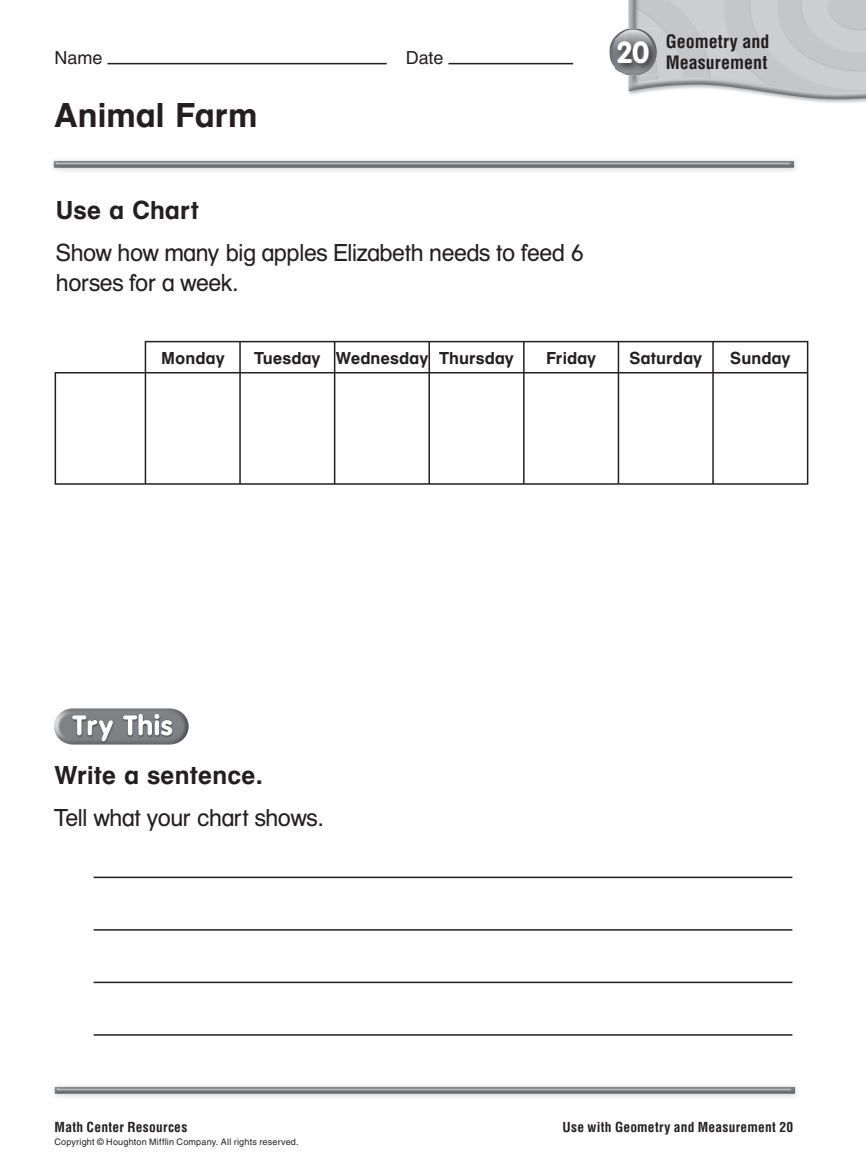
<style>
.page{position:relative;width:866px;height:1176px;background:#fff}
.page>*{position:absolute;margin:0;border:0;box-sizing:border-box;transform-origin:0 0}
.t1{font:36px "HMNJ Helvetica Bld";color:#231f20}
.t2{font:700 30px "VAG Rnd Mod";color:#fff}
.t3{font:27px "HMNJ Helvetica Bld";color:#231f20}
.t4{font:25.5px/30px "HMNJ Helvetica";color:#231f20}
.t5{font:18px "HMNJ Helvetica Bld";letter-spacing:.005em;color:#231f20}
.t6{font:700 condensed 18px/21px "Helvetica";color:#231f20}
.t7{font:18px "Helvetica";letter-spacing:-.005em;color:#231f20}
.t8{font:700 condensed 13.5px "Helvetica";letter-spacing:.02em;color:#231f20}
.t9{font:9px "Helvetica";letter-spacing:.02em;color:#231f20}
</style>
<div class="page">
<hr style="left:107px;top:63px;width:279px;height:1px;background:#231f20">
<hr style="left:448px;top:63px;width:124px;height:1px;background:#231f20">
<img style="left:627px;top:0;width:238px;height:104px">
<img style="left:609px;top:29px;width:46px;height:46px">
<img style="left:54px;top:1086px;width:744px;height:11px">
<img style="left:53px;top:160px;width:744px;height:11px">
<img style="left:614px;top:38px;width:43px;height:34px">
<img style="left:55px;top:708px;width:134px;height:36px">
<hr style="left:94px;top:876px;width:698px;height:2px;background:#231f20">
<hr style="left:94px;top:929px;width:698px;height:1px;background:#231f20">
<hr style="left:94px;top:981px;width:698px;height:2px;background:#231f20">
<hr style="left:94px;top:1034px;width:698px;height:1px;background:#231f20">
<hr style="left:145px;top:341px;width:189px;height:1px;background:#231f20">
<hr style="left:239px;top:342px;width:2px;height:30px;background:#231f20">
<hr style="left:334px;top:341px;width:95px;height:1px;background:#231f20">
<hr style="left:334px;top:342px;width:1px;height:30px;background:#231f20">
<hr style="left:429px;top:341px;width:94px;height:1px;background:#231f20">
<hr style="left:428px;top:342px;width:2px;height:30px;background:#231f20">
<hr style="left:523px;top:341px;width:95px;height:1px;background:#231f20">
<hr style="left:523px;top:342px;width:1px;height:30px;background:#231f20">
<hr style="left:618px;top:341px;width:94px;height:1px;background:#231f20">
<hr style="left:617px;top:342px;width:2px;height:30px;background:#231f20">
<hr style="left:712px;top:341px;width:96px;height:1px;background:#231f20">
<hr style="left:712px;top:342px;width:1px;height:30px;background:#231f20">
<hr style="left:806px;top:342px;width:2px;height:30px;background:#231f20">
<hr style="left:55px;top:373px;width:1px;height:110px;background:#231f20">
<hr style="left:145px;top:372px;width:95px;height:1px;background:#231f20">
<hr style="left:145px;top:373px;width:1px;height:110px;background:#231f20">
<hr style="left:240px;top:372px;width:94px;height:1px;background:#231f20">
<hr style="left:239px;top:373px;width:2px;height:110px;background:#231f20">
<hr style="left:334px;top:372px;width:95px;height:1px;background:#231f20">
<hr style="left:334px;top:373px;width:1px;height:110px;background:#231f20">
<hr style="left:429px;top:372px;width:94px;height:1px;background:#231f20">
<hr style="left:428px;top:373px;width:2px;height:110px;background:#231f20">
<hr style="left:523px;top:372px;width:95px;height:1px;background:#231f20">
<hr style="left:523px;top:373px;width:1px;height:110px;background:#231f20">
<hr style="left:618px;top:372px;width:94px;height:1px;background:#231f20">
<hr style="left:617px;top:373px;width:2px;height:110px;background:#231f20">
<hr style="left:712px;top:372px;width:96px;height:1px;background:#231f20">
<hr style="left:712px;top:373px;width:1px;height:110px;background:#231f20">
<hr style="left:806px;top:373px;width:2px;height:110px;background:#231f20">
<hr style="left:55px;top:483px;width:753px;height:2px;background:#231f20">
<hr style="left:145px;top:342px;width:1px;height:30px;background:#231f20">
<hr style="left:55px;top:372px;width:90px;height:1px;background:#231f20">
<p class="t7" style="left:55px;top:51px;width:49px">Name</p>
<p class="t7" style="left:406px;top:51px;width:39px">Date</p>
<p class="t1" style="left:55px;top:103px;width:204px">Animal Farm</p>
<p class="t3" style="left:56px;top:201px;width:144px">Use a Chart</p>
<p class="t4" style="left:56px;top:240px;width:529px">Show how many big apples Elizabeth needs to feed 6 horses for a week.</p>
<p class="t2" style="left:615px;top:39px;width:35px">20</p>
<p class="t6" style="left:665px;top:33px;width:105px">Geometry and<br>Measurement</p>
<p class="t5" style="left:161px;top:352px;width:65px">Monday</p>
<p class="t5" style="left:254px;top:352px;width:260px">Tuesday Wednesday Thursday</p>
<p class="t5" style="left:546px;top:352px;width:51px">Friday</p>
<p class="t5" style="left:629px;top:352px;width:74px">Saturday</p>
<p class="t5" style="left:730px;top:352px;width:61px">Sunday</p>
<p class="t3" style="left:55px;top:766px;width:210px">Write a sentence.</p>
<p class="t4" style="left:55px;top:804px;width:271px">Tell what your chart shows.</p>
<p class="t8" style="left:55px;top:1121px;width:134px">Math Center Resources</p>
<p class="t9" style="left:55px;top:1139px;width:245px">Copyright © Houghton Mifflin Company. All rights reserved.</p>
<p class="t8" style="left:562px;top:1121px;width:232px">Use with Geometry and Measurement 20</p>
</div>
